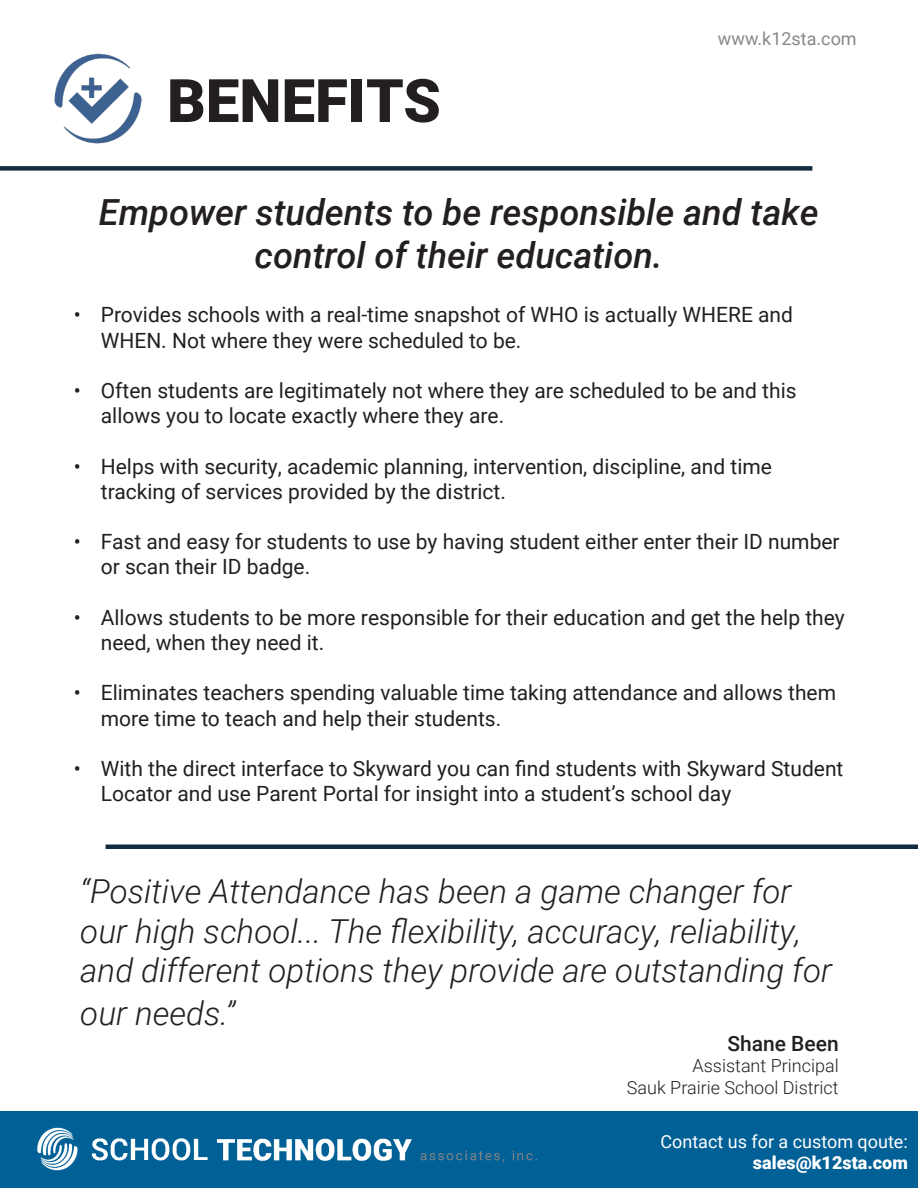
<style>
.page{position:relative;width:918px;height:1188px;background:#fff}
.page>*{position:absolute;margin:0;border:0;box-sizing:border-box;transform-origin:0 0}
.t1{font:900 60px "Roboto";color:#231f20}
.t2{font:italic 500 36px/43.2px "Roboto";color:#231f20;text-align:center}
.t3{font:italic 300 33px/39.6px "Roboto";color:#231f20}
.t4{font:21px/25.2px "Roboto";color:#231f20}
.t5{font:500 21px "Roboto";color:#231f20}
.t6{font:300 18px "Roboto";color:#231f20}
.t7{font:18px "Roboto";color:#fff}
.t8{font:900 18px "Roboto";color:#fff}
.t9{font:18px "Roboto";color:#86888a}
</style>
<div class="page">
<img style="left:54px;top:54px;width:88px;height:90px">
<img style="left:0;top:1112px;width:918px;height:76px">
<div style="left:0;top:166px;width:812px;height:5px;background:#122d3f"></div>
<div style="left:106px;top:844px;width:812px;height:5px;background:#122d3f"></div>
<p class="t1" style="left:167px;top:59px;width:275px">BENEFITS</p>
<p class="t9" style="left:718px;top:26px;width:140px">www.k12sta.com</p>
<p class="t2" style="left:99px;top:190px;width:721px">Empower students to be responsible and take control of their education.</p>
<p class="t4" style="left:101px;top:302px;width:694px;text-indent:-27px">• Provides schools with a real-time snapshot of WHO is actually WHERE and<br>WHEN. Not where they were scheduled to be.</p>
<p class="t4" style="left:101px;top:377px;width:697px;text-indent:-27px">• Often students are legitimately not where they are scheduled to be and this allows you to locate exactly where they are.</p>
<p class="t4" style="left:101px;top:453px;width:673px;text-indent:-27px">• Helps with security, academic planning, intervention, discipline, and time tracking of services provided by the district.</p>
<p class="t4" style="left:101px;top:528px;width:740px;text-indent:-27px">• Fast and easy for students to use by having student either enter their ID number or scan their ID badge.</p>
<p class="t4" style="left:101px;top:604px;width:746px;text-indent:-27px">• Allows students to be more responsible for their education and get the help they need, when they need it.</p>
<p class="t4" style="left:101px;top:680px;width:737px;text-indent:-27px">• Eliminates teachers spending valuable time taking attendance and allows them more time to teach and help their students.</p>
<p class="t4" style="left:101px;top:755px;width:744px;text-indent:-27px">• With the direct interface to Skyward you can find students with Skyward Student<br>Locator and use Parent Portal for insight into a student’s school day</p>
<p class="t3" style="left:80px;top:870px;width:753px">“Positive Attendance has been a game changer for our high school... The flexibility, accuracy, reliability, and different options they provide are outstanding for</p>
<p class="t3" style="left:80px;top:993px;width:157px">our needs.”</p>
<p class="t5" style="left:727px;top:1029px;width:113px">Shane Been</p>
<p class="t6" style="left:693px;top:1053px;width:148px">Assistant Principal</p>
<p class="t6" style="left:627px;top:1075px;width:213px">Sauk Prairie School District</p>
<p class="t7" style="left:661px;top:1129px;width:249px">Contact us for a custom qoute:</p>
<p class="t8" style="left:753px;top:1150px;width:156px">sales@k12sta.com</p>
</div>
